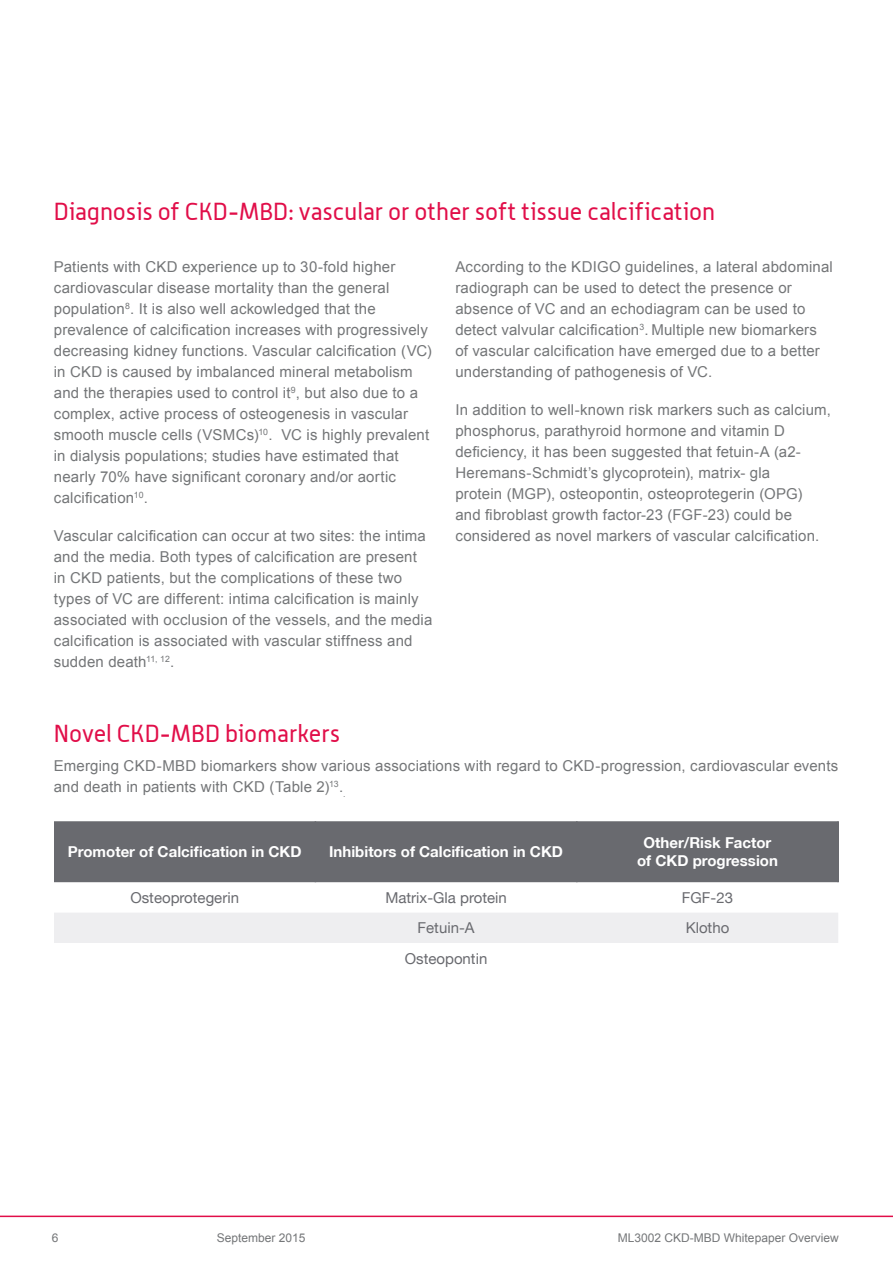
<style>
.page{position:relative;width:893px;height:1263px;background:#fff}
.page>*{position:absolute;margin:0;border:0;box-sizing:border-box;transform-origin:0 0}
.t1{font:24px "Alwyn";color:#e10e49}
.t2{font:15px/21px "Arial";letter-spacing:.015em;color:#747678}
.t3{font:700 15px/18px "Helvetica Neue LT";color:#fff;text-align:center}
.t4{font:15px "Helvetica Neue LT";color:#696a6f}
.t5{font:12px "Arial";color:#747678}
</style>
<div class="page">
<div style="left:54px;top:821px;width:783px;height:61px;background:#696a6f"></div>
<div style="left:54px;top:913px;width:784px;height:30px;background:#eeeef0"></div>
<hr style="left:315px;top:821px;width:1px;height:61px;background:#696a6f">
<hr style="left:576px;top:821px;width:2px;height:61px;background:#696a6f">
<hr style="left:837px;top:821px;width:2px;height:61px;background:#696a6f">
<hr style="left:0;top:1215px;width:893px;height:2px;background:#e10e49">
<h1 class="t1" style="left:54px;top:197px;width:663px">Diagnosis of CKD-MBD: vascular or other soft tissue calcification</h1>
<p class="t2" style="left:54px;top:256px;width:380px">Patients with CKD experience up to 30-fold higher cardiovascular disease mortality than the general population<sup>8</sup>. It is also well ackowledged that the prevalence of calcification increases with progressively decreasing kidney functions. Vascular calcification (VC) in CKD is caused by imbalanced mineral metabolism and the therapies used to control it<sup>9</sup>, but also due to a complex, active process of osteogenesis in vascular smooth muscle cells (VSMCs)<sup>10</sup>. VC is highly prevalent in dialysis populations; studies have estimated that nearly 70% have significant coronary and/or aortic calcification<sup>10</sup>.</p>
<p class="t2" style="left:54px;top:525px;width:380px">Vascular calcification can occur at two sites: the intima and the media. Both types of calcification are present<br>in CKD patients, but the complications of these two types of VC are different: intima calcification is mainly associated with occlusion of the vessels, and the media calcification is associated with vascular stiffness and sudden death<sup>11,</sup> <sup>12</sup>.</p>
<p class="t2" style="left:455px;top:256px;width:379px">According to the KDIGO guidelines, a lateral abdominal radiograph can be used to detect the presence or absence of VC and an echodiagram can be used to detect valvular calcification<sup>3</sup>. Multiple new biomarkers of vascular calcification have emerged due to a better understanding of pathogenesis of VC.</p>
<p class="t2" style="left:455px;top:399px;width:377px">In addition to well-known risk markers such as calcium, phosphorus, parathyroid hormone and vitamin D deficiency, it has been suggested that fetuin-A (a2- Heremans-Schmidt’s glycoprotein), matrix- gla<br>protein (MGP), osteopontin, osteoprotegerin (OPG) and fibroblast growth factor-23 (FGF-23) could be considered as novel markers of vascular calcification.</p>
<h1 class="t1" style="left:54px;top:719px;width:288px">Novel CKD-MBD biomarkers</h1>
<p class="t2" style="left:54px;top:756px;width:786px">Emerging CKD-MBD biomarkers show various associations with regard to CKD-progression, cardiovascular events and death in patients with CKD (Table 2)<sup>13</sup>.<sub>.</sub></p>
<p class="t3" style="left:68px;top:842px;width:235px">Promoter of Calcification in CKD</p>
<p class="t3" style="left:329px;top:842px;width:235px">Inhibitors of Calcification in CKD</p>
<p class="t3" style="left:637px;top:833px;width:142px">Other/Risk Factor of CKD progression</p>
<p class="t4" style="left:130px;top:888px;width:110px">Osteoprotegerin</p>
<p class="t4" style="left:385px;top:888px;width:123px">Matrix-Gla protein</p>
<p class="t4" style="left:682px;top:888px;width:53px">FGF-23</p>
<p class="t4" style="left:418px;top:919px;width:58px">Fetuin-A</p>
<p class="t4" style="left:686px;top:919px;width:45px">Klotho</p>
<p class="t4" style="left:405px;top:949px;width:84px">Osteopontin</p>
<p class="t5" style="left:52px;top:1230px;width:8px">6</p>
<p class="t5" style="left:217px;top:1230px;width:90px">September 2015</p>
<p class="t5" style="left:618px;top:1230px;width:222px">ML3002 CKD-MBD Whitepaper Overview</p>
</div>
